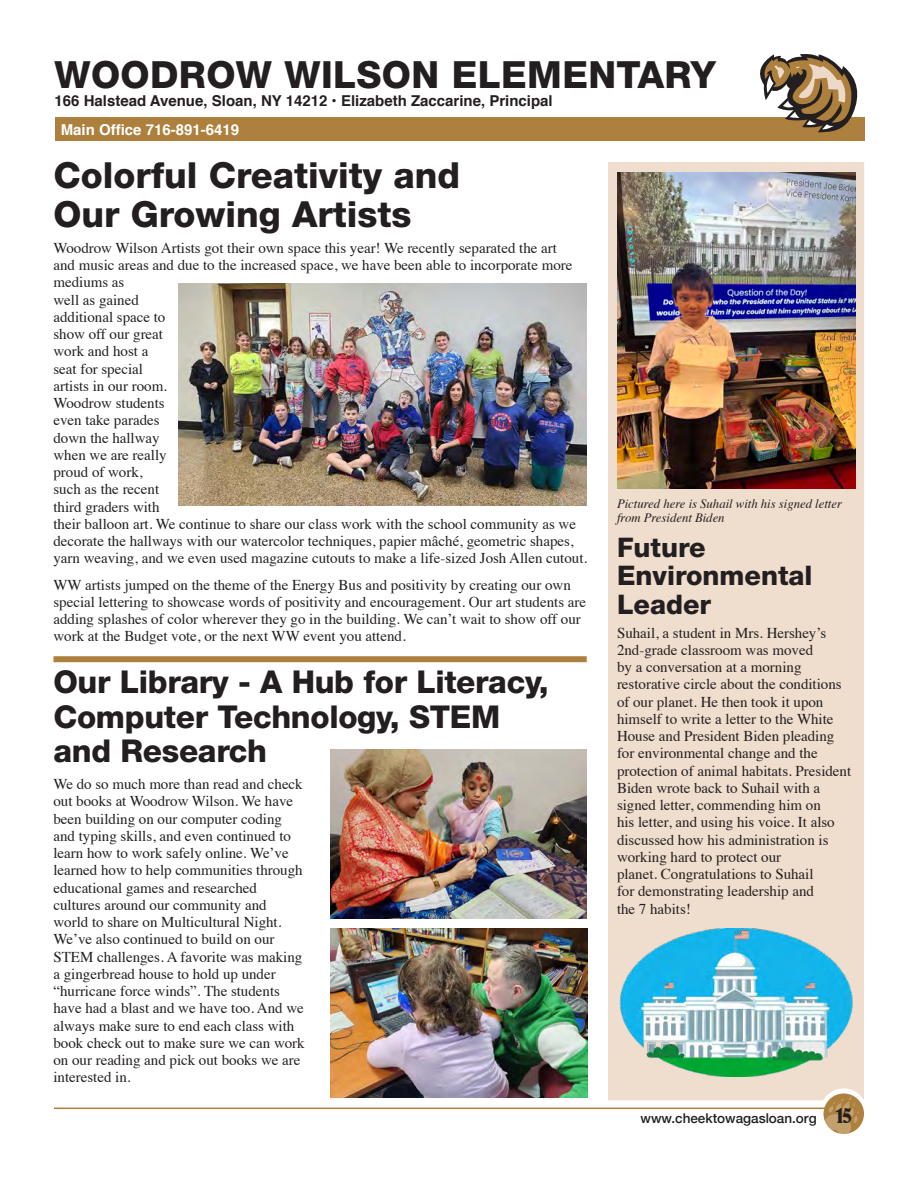
<style>
.page{position:relative;width:918px;height:1188px;background:#fff}
.page>*{position:absolute;margin:0;border:0;box-sizing:border-box;transform-origin:0 0}
.t1{font:800 37.5px "Helvetica Neue LT Std";letter-spacing:.01em;color:#231f20}
.Heading{font:800 36px/39px "Helvetica Neue LT Std";color:#231f20}
.head_w_rule{font:800 31.5px/34.5px "Helvetica Neue LT Std";letter-spacing:-.01em;color:#231f20}
.Sub_head{font:800 27px/28.5px "Helvetica Neue LT Std";color:#231f20}
.body_Text_10_11_5{font:15px/17.2px "Times";color:#231f20}
.t2{font:700 15px "Helvetica";color:#231f20}
.t3{font:700 15px "Helvetica";color:#fff}
.t4{font:500 13.5px "Helvetica Neue";color:#231f20}
.body_Text_10_11_5-2{font:italic 12.75px/13.5px "Times";color:#231f20}
.s1{font-family:"Bernhard Std";font-weight:700;font-stretch:condensed;font-size:21px}
</style>
<div class="page">
<div style="left:55px;top:118px;width:810px;height:23px;background:#ae803e"></div>
<svg style="left:760px;top:54px;width:97px;height:78px"></svg>
<hr style="left:54px;top:1108px;width:790px;height:1px;background:#ae803e">
<div style="left:824px;top:1094px;width:40px;height:40px;background:#ae803e;border-radius:50%"></div>
<svg style="left:824px;top:1100px;width:34px;height:34px"></svg>
<img style="left:179px;top:283px;width:408px;height:223px">
<div style="left:53px;top:656px;width:534px;height:6px;background:#ae803e"></div>
<img style="left:330px;top:749px;width:257px;height:169px">
<div style="left:608px;top:162px;width:256px;height:938px;background:#efddcd"></div>
<img style="left:617px;top:172px;width:239px;height:316px">
<img style="left:331px;top:929px;width:256px;height:168px">
<img style="left:617px;top:929px;width:239px;height:148px">
<h1 class="t1" style="left:55px;top:52px;width:663px">WOODROW WILSON ELEMENTARY</h1>
<p class="t2" style="left:55px;top:89px;width:500px">166 Halstead Avenue, Sloan, NY 14212 • Elizabeth Zaccarine, Principal</p>
<p class="t3" style="left:61px;top:118px;width:180px">Main Office 716-891-6419</p>
<h1 class="Heading" style="left:53px;top:155px;width:408px">Colorful Creativity and<br>Our Growing Artists</h1>
<p class="body_Text_10_11_5" style="left:53px;top:238px;width:535px">Woodrow Wilson Artists got their own space this year! We recently separated the art<br>and music areas and due to the increased space, we have been able to incorporate more mediums as<br>well as gained<br>additional space to<br>show off our great<br>work and host a<br>seat for special<br>artists in our room.<br>Woodrow students<br>even take parades<br>down the hallway<br>when we are really<br>proud of work,<br>such as the recent<br>third graders with<br>their balloon art. We continue to share our class work with the school community as we decorate the hallways with our watercolor techniques, papier mâché, geometric shapes, yarn weaving, and we even used magazine cutouts to make a life-sized Josh Allen cutout.</p>
<p class="body_Text_10_11_5" style="left:53px;top:575px;width:534px">WW artists jumped on the theme of the Energy Bus and positivity by creating our own special lettering to showcase words of positivity and encouragement. Our art students are adding splashes of color wherever they go in the building. We can’t wait to show off our work at the Budget vote, or the next WW event you attend.</p>
<h1 class="head_w_rule" style="left:53px;top:665px;width:497px">Our Library - A Hub for Literacy,<br>Computer Technology, STEM and Research</h1>
<p class="body_Text_10_11_5" style="left:53px;top:774px;width:253px">We do so much more than read and check out books at Woodrow Wilson. We have been building on our computer coding and typing skills, and even continued to learn how to work safely online. We’ve learned how to help communities through educational games and researched cultures around our community and world to share on Multicultural Night.<br>We’ve also continued to build on our STEM challenges. A favorite was making a gingerbread house to hold up under “hurricane force winds”. The students have had a blast and we have too. And we always make sure to end each class with book check out to make sure we can work on our reading and pick out books we are interested in.</p>
<p class="body_Text_10_11_5-2" style="left:617px;top:496px;width:226px">Pictured here is Suhail with his signed letter from President Biden</p>
<h1 class="Sub_head" style="left:617px;top:533px;width:197px">Future<br>Environmental<br>Leader</h1>
<p class="body_Text_10_11_5" style="left:617px;top:623px;width:236px">Suhail, a student in Mrs. Hershey’s 2nd-grade classroom was moved<br>by a conversation at a morning restorative circle about the conditions of our planet. He then took it upon himself to write a letter to the White House and President Biden pleading for environmental change and the protection of animal habitats. President Biden wrote back to Suhail with a signed letter, commending him on<br>his letter, and using his voice. It also discussed how his administration is working hard to protect our<br>planet. Congratulations to Suhail<br>for demonstrating leadership and<br>the 7 habits!</p>
<p class="t4" style="left:641px;top:1107px;width:212px">www.cheektowagasloan.org <span class="s1">15</span></p>
</div>
